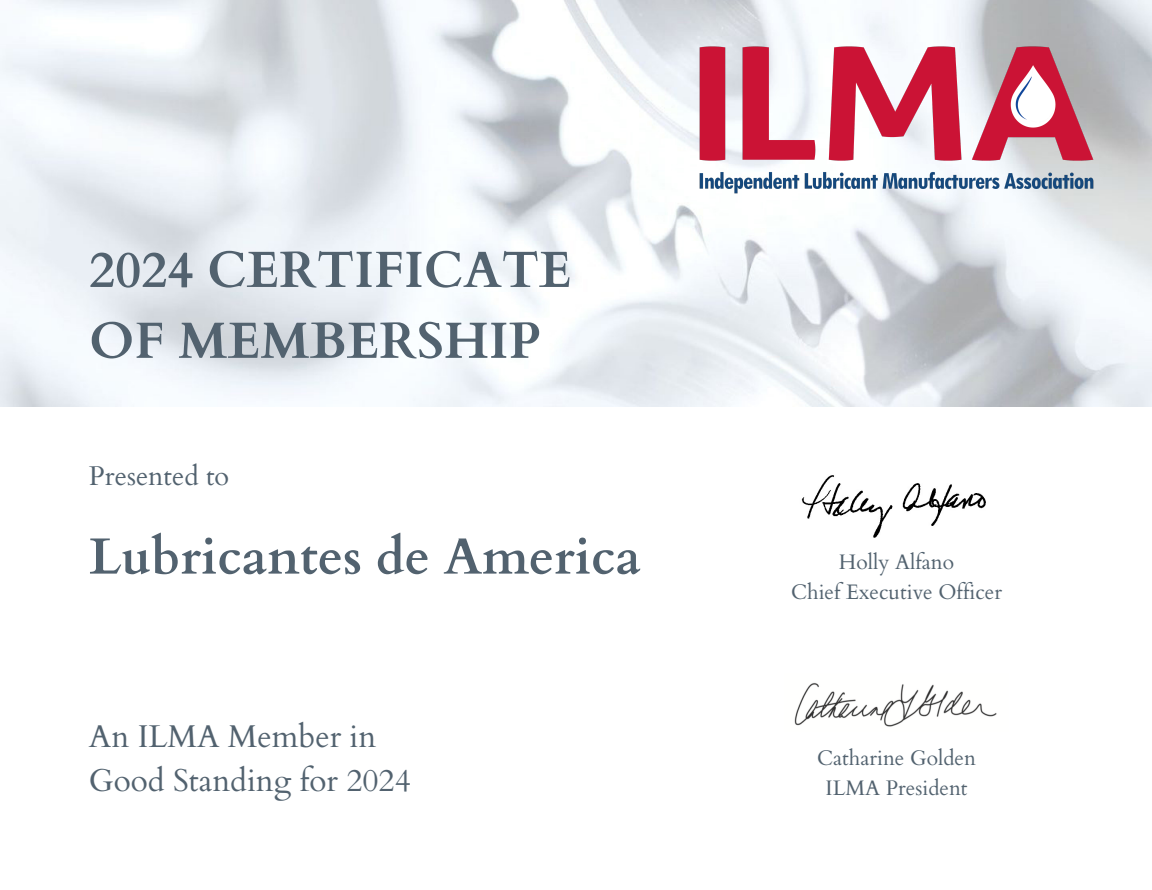
<style>
.page{position:relative;width:1152px;height:890px;background:#fff}
.page>*{position:absolute;margin:0;border:0;box-sizing:border-box;transform-origin:0 0}
.t1{font:700 51px/70.9px "Cardo";color:#52626f}
.t2{font:31.5px/43.9px "Cardo";color:#52626f}
.t3{font:27px "Cardo";color:#52626f}
.t4{font:21px "Cardo";color:#52626f}
</style>
<div class="page">
<img style="left:0;top:0;width:1151px;height:407px">
<img style="left:688px;top:35px;width:417px;height:171px">
<img style="left:801px;top:475px;width:185px;height:63px">
<img style="left:794px;top:682px;width:203px;height:45px">
<h2 class="t1" style="left:89px;top:235px;width:484px">2024 CERTIFICATE<br>OF MEMBERSHIP</h2>
<h3 class="t3" style="left:89px;top:458px;width:142px">Presented to</h3>
<p class="t1" style="left:89px;top:522px;width:553px">Lubricantes de America</p>
<p class="t2" style="left:89px;top:715px;width:323px">An ILMA Member in<br>Good Standing for 2024</p>
<p class="t4" style="left:839px;top:548px;width:117px">Holly Alfano</p>
<p class="t4" style="left:791px;top:578px;width:213px">Chief Executive Officer</p>
<p class="t4" style="left:817px;top:745px;width:160px">Catharine Golden</p>
<p class="t4" style="left:826px;top:774px;width:144px">ILMA President</p>
</div>
